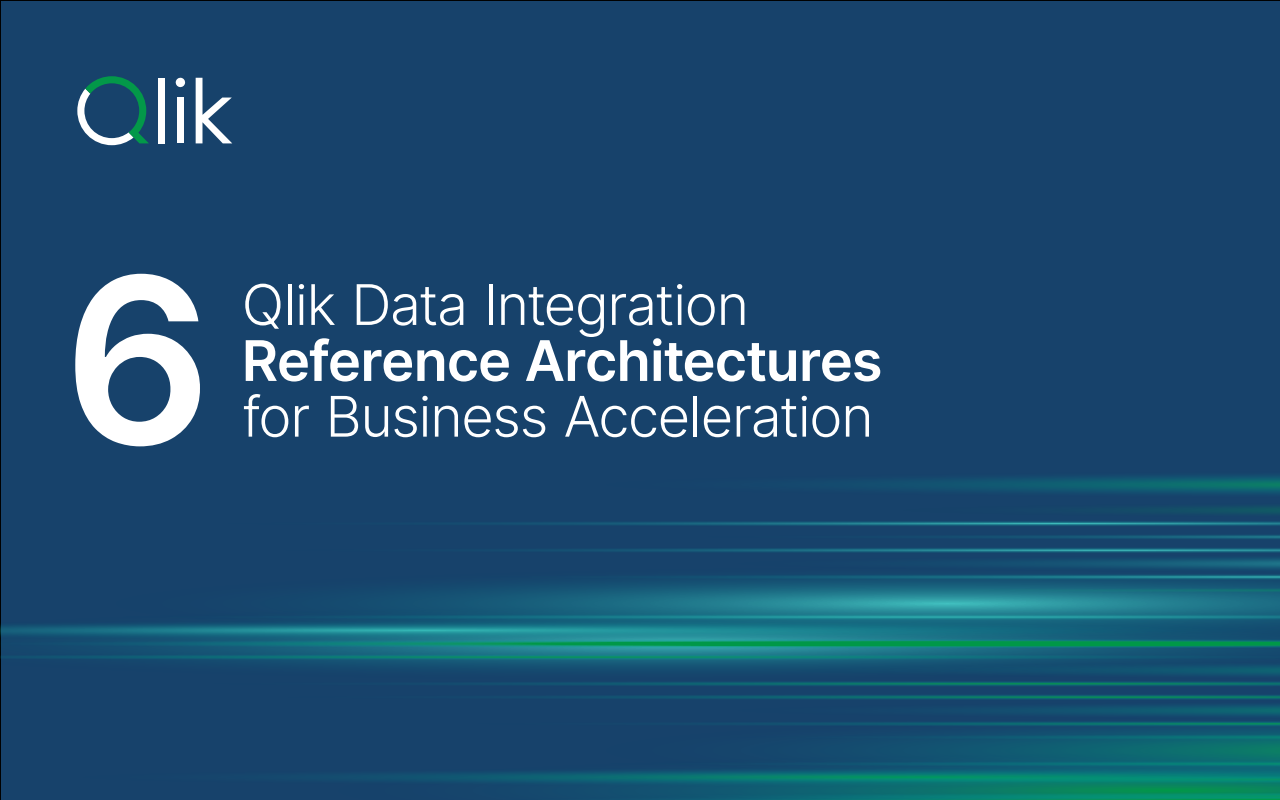
<style>
.page{position:relative;width:1280px;height:800px;background:#fff}
.page>*{position:absolute;margin:0;border:0;box-sizing:border-box;transform-origin:0 0}
.t1{font:231px "Inter";color:#fff}
.t2{font:300 56px "Inter";letter-spacing:-.025em;color:#fff}
.t3{font:56px "Inter";letter-spacing:-.02em;color:#fff}
</style>
<div class="page">
<div style="left:0;top:0;width:1280px;height:465px;background:#17426b"></div>
<div style="left:158px;top:78px;width:7px;height:65px;background:#fff"></div>
<div style="left:177px;top:98px;width:7px;height:45px;background:#fff"></div>
<svg style="left:175px;top:77px;width:10px;height:10px"></svg>
<svg style="left:196px;top:78px;width:36px;height:65px"></svg>
<svg style="left:77px;top:76px;width:72px;height:69px;background:#316878"></svg>
<svg style="left:0;top:595px;width:1280px;height:17px;background:#1e6a83"></svg>
<div style="left:0;top:741px;width:252px;height:18px;background:#17426b"></div>
<svg style="left:252px;top:741px;width:1028px;height:18px;background:#134f6d"></svg>
<svg style="left:0;top:465px;width:1280px;height:130px;background:#16486e"></svg>
<svg style="left:0;top:759px;width:1280px;height:41px;background:#105a6e"></svg>
<svg style="left:0;top:612px;width:1280px;height:129px;background:#165673"></svg>
<h1 class="t1" style="left:63px;top:192px;width:151px">6</h1>
<p class="t2" style="left:242px;top:265px;width:509px">Qlik Data Integration</p>
<p class="t3" style="left:242px;top:320px;width:642px">Reference Architectures</p>
<p class="t2" style="left:242px;top:377px;width:633px">for Business Acceleration</p>
</div>
